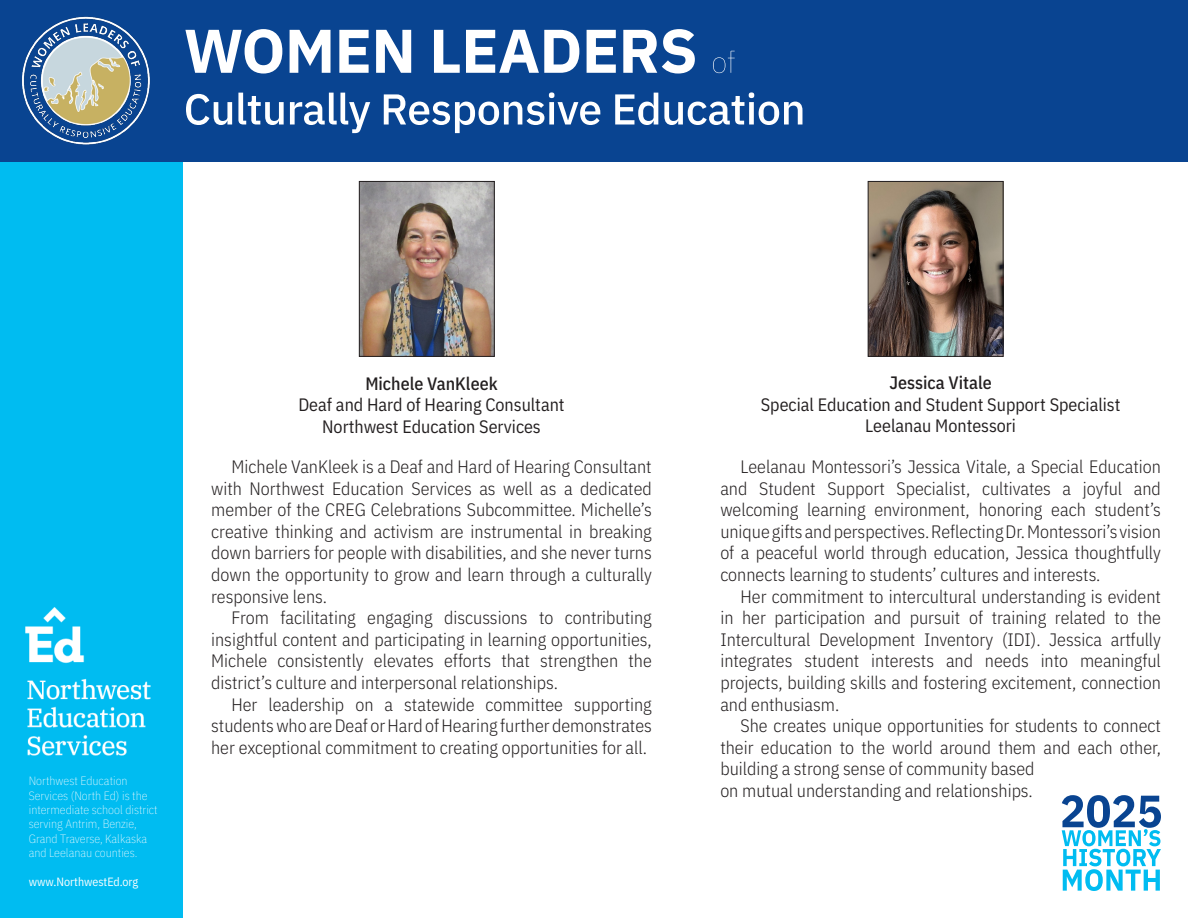
<style>
.page{position:relative;width:1188px;height:918px;background:#fff}
.page>*{position:absolute;margin:0;border:0;box-sizing:border-box;transform-origin:0 0}
.t1{font:300 18px/21.6px "IBM Plex Sans Cond";color:#231f20;text-align:justify}
.t2{font:18px "IBM Plex Sans Cond";color:#231f20}
.t3{font:18px "IBM Plex Sans Cond Medm";color:#231f20}
.t4{font:300 expanded 12px/14.4px "IBM Plex Sans Cond";color:#fff}
.t5{font:12px "IBM Plex Sans Cond";color:#fff}
</style>
<div class="page">
<div style="left:0;top:0;width:183px;height:918px;background:#00bcf1"></div>
<div style="left:0;top:0;width:1188px;height:162px;background:#094491"></div>
<img style="left:26px;top:607px;width:125px;height:148px">
<svg style="left:1062px;top:795px;width:99px;height:96px"></svg>
<svg style="left:186px;top:92px;width:616px;height:41px"></svg>
<svg style="left:185px;top:29px;width:550px;height:45px"></svg>
<img style="left:22px;top:16px;width:128px;height:129px">
<img style="left:361px;top:183px;width:132px;height:172px">
<div style="left:359px;top:181px;width:136px;height:176px;border:1px solid #231f20"></div>
<img style="left:870px;top:183px;width:132px;height:172px">
<div style="left:868px;top:181px;width:136px;height:176px;border:1px solid #231f20"></div>
<p class="t4" style="left:29px;top:773px;width:130px">Northwest Education<br>Services (North Ed) is the intermediate school district serving Antrim, Benzie,<br>Grand Traverse, Kalkaska and Leelanau counties.</p>
<p class="t5" style="left:29px;top:872px;width:111px">www.NorthwestEd.org</p>
<p class="t3" style="left:365px;top:369px;width:134px">Michele VanKleek</p>
<p class="t2" style="left:298px;top:391px;width:268px">Deaf and Hard of Hearing Consultant</p>
<p class="t2" style="left:322px;top:413px;width:220px">Northwest Education Services</p>
<p class="t1" style="left:211px;top:454px;width:442px;text-indent:20px">Michele VanKleek is a Deaf and Hard of Hearing Consultant with Northwest Education Services as well as a dedicated member of the CREG Celebrations Subcommittee. Michelle’s creative thinking and activism are instrumental in breaking down barriers for people with disabilities, and she never turns down the opportunity to grow and learn through a culturally responsive lens.</p>
<p class="t1" style="left:211px;top:606px;width:442px;text-indent:20px">From facilitating engaging discussions to contributing insightful content and participating in learning opportunities, Michele consistently elevates efforts that strengthen the district’s culture and interpersonal relationships.</p>
<p class="t1" style="left:211px;top:692px;width:442px;text-indent:20px">Her leadership on a statewide committee supporting students who are Deaf or Hard of Hearing further demonstrates her exceptional commitment to creating opportunities for all.</p>
<p class="t3" style="left:890px;top:368px;width:104px">Jessica Vitale</p>
<p class="t2" style="left:761px;top:390px;width:361px">Special Education and Student Support Specialist</p>
<p class="t2" style="left:865px;top:412px;width:152px">Leelanau Montessori</p>
<p class="t1" style="left:720px;top:454px;width:442px;text-indent:20px">Leelanau Montessori’s Jessica Vitale, a Special Education and Student Support Specialist, cultivates a joyful and welcoming learning environment, honoring each student’s unique gifts and perspectives. Reflecting Dr. Montessori’s vision of a peaceful world through education, Jessica thoughtfully connects learning to students’ cultures and interests.</p>
<p class="t1" style="left:720px;top:584px;width:442px;text-indent:20px">Her commitment to intercultural understanding is evident in her participation and pursuit of training related to the Intercultural Development Inventory (IDI). Jessica artfully integrates student interests and needs into meaningful projects, building skills and fostering excitement, connection and enthusiasm.</p>
<p class="t1" style="left:720px;top:714px;width:442px;text-align:left;text-indent:20px">She creates unique opportunities for students to connect their education to the world around them and each other, building a strong sense of community based<br>on mutual understanding and relationships.</p>
</div>
